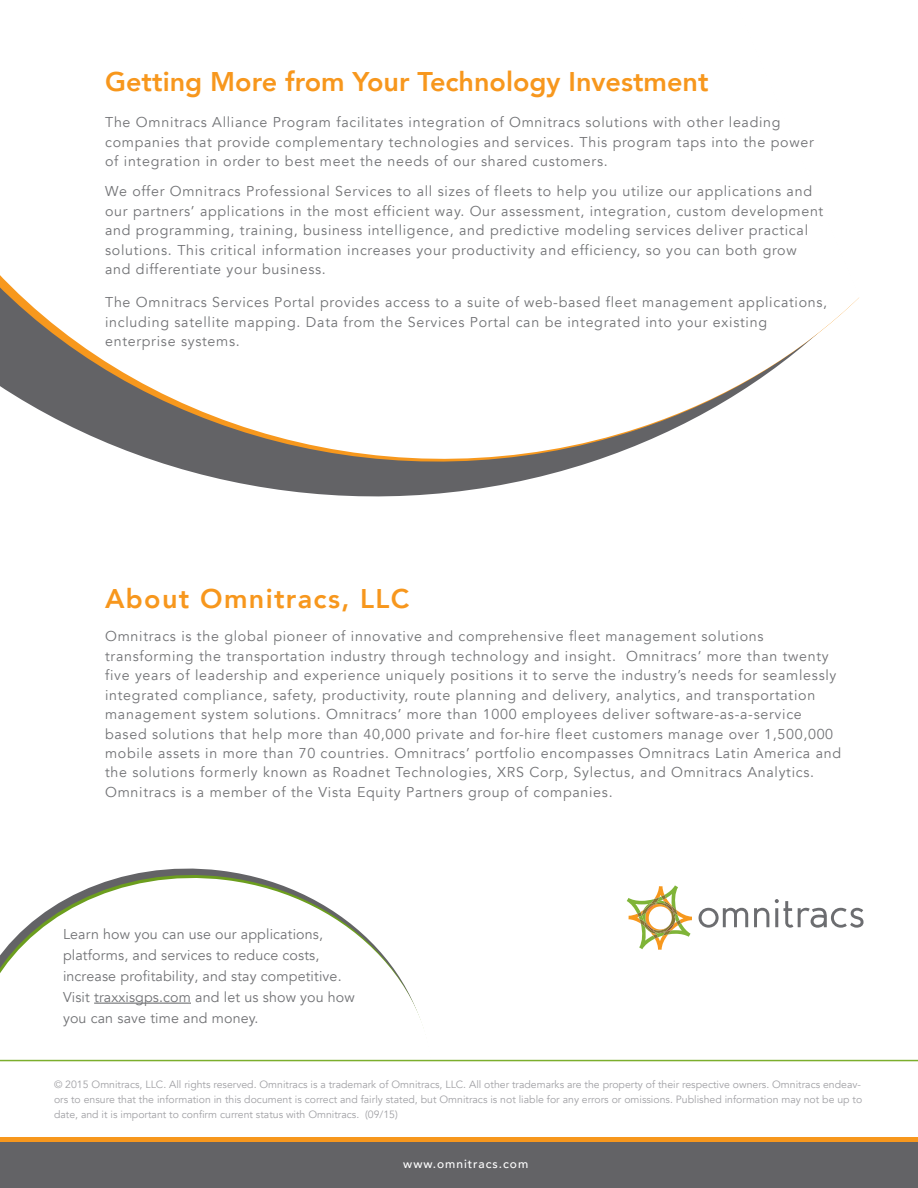
<style>
.page{position:relative;width:918px;height:1188px;background:#fff}
.page>*{position:absolute;margin:0;border:0;box-sizing:border-box;transform-origin:0 0}
.subtitle_-_h3{font:800 27px "Avenir";color:#f7971d}
.body_copy{font:800 27px "Avenir";letter-spacing:.05em;color:#f7971d}
.body_copy-2{font:14.25px/19.5px "Avenir";letter-spacing:.05em;color:#727376}
.body_copy-3{font:14.25px/21px "Avenir";letter-spacing:.01em;color:#727376}
.t1{font:500 12px "Avenir";letter-spacing:.08em;color:#fff}
.copyright{font:10.5px/15px "Avenir";color:#a1a1a5}
</style>
<div class="page">
<svg style="left:0;top:868px;width:445px;height:194px"></svg>
<hr style="left:0;top:1060px;width:918px;height:1px;background:#6ea516">
<svg style="left:0;top:275px;width:860px;height:222px"></svg>
<svg style="left:699px;top:908px;width:49px;height:20px"></svg>
<svg style="left:754px;top:908px;width:15px;height:19px"></svg>
<svg style="left:775px;top:899px;width:89px;height:29px"></svg>
<svg style="left:627px;top:885px;width:65px;height:65px"></svg>
<div style="left:0;top:1137px;width:918px;height:5px;background:#f7971d"></div>
<div style="left:0;top:1142px;width:918px;height:46px;background:#636366"></div>
<hr style="left:94px;top:1003px;width:97px;height:1px;background:#727376">
<p class="subtitle_-_h3" style="left:105px;top:60px;width:605px">Getting More from Your Technology Investment</p>
<p class="body_copy-2" style="left:105px;top:113px;width:710px">The Omnitracs Alliance Program facilitates integration of Omnitracs solutions with other leading companies that provide complementary technologies and services. This program taps into the power of integration in order to best meet the needs of our shared customers.</p>
<p class="body_copy-2" style="left:105px;top:182px;width:720px">We offer Omnitracs Professional Services to all sizes of fleets to help you utilize our applications and our partners’ applications in the most efficient way. Our assessment, integration, custom development and programming, training, business intelligence, and predictive modeling services deliver practical solutions. This critical information increases your productivity and efficiency, so you can both grow and differentiate your business.</p>
<p class="body_copy-2" style="left:105px;top:293px;width:724px">The Omnitracs Services Portal provides access to a suite of web-based fleet management applications, including satellite mapping. Data from the Services Portal can be integrated into your existing enterprise systems.</p>
<p class="body_copy" style="left:105px;top:578px;width:306px">About Omnitracs, LLC</p>
<p class="body_copy-2" style="left:105px;top:627px;width:738px">Omnitracs is the global pioneer of innovative and comprehensive fleet management solutions transforming the transportation industry through technology and insight. Omnitracs’ more than twenty five years of leadership and experience uniquely positions it to serve the industry’s needs for seamlessly integrated compliance, safety, productivity, route planning and delivery, analytics, and transportation management system solutions. Omnitracs’ more than 1000 employees deliver software-as-a-service based solutions that help more than 40,000 private and for-hire fleet customers manage over 1,500,000 mobile assets in more than 70 countries. Omnitracs’ portfolio encompasses Omnitracs Latin America and the solutions formerly known as Roadnet Technologies, XRS Corp, Sylectus, and Omnitracs Analytics.<br>Omnitracs is a member of the Vista Equity Partners group of companies.</p>
<p class="body_copy-3" style="left:63px;top:924px;width:293px">Learn how you can use our applications, platforms, and services to reduce costs, increase profitability, and stay competitive.<br>Visit traxxisgps.com and let us show you how you can save time and money.</p>
<p class="copyright" style="left:54px;top:1077px;width:810px">© 2015 Omnitracs, LLC. All rights reserved. Omnitracs is a trademark of Omnitracs, LLC. All other trademarks are the property of their respective owners. Omnitracs endeav&shy;ors to ensure that the information in this document is correct and fairly stated, but Omnitracs is not liable for any errors or omissions. Published information may not be up to date, and it is important to confirm current status with Omnitracs. (09/15)</p>
<p class="t1" style="left:403px;top:1153px;width:126px">www.omnitracs.com</p>
</div>
